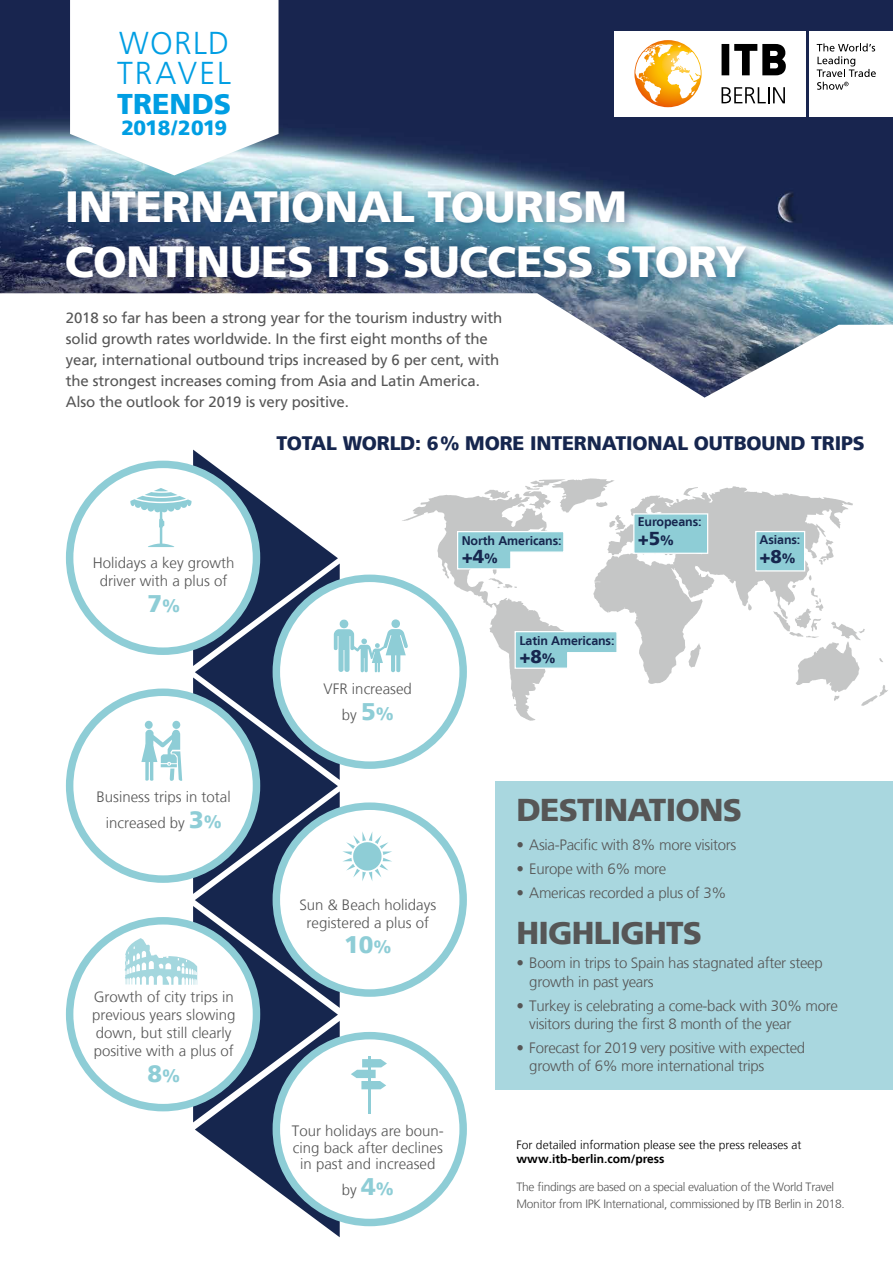
<style>
.page{position:relative;width:893px;height:1263px;background:#fff}
.page>*{position:absolute;margin:0;border:0;box-sizing:border-box;transform-origin:0 0}
.t1{font:900 43.5px/55.5px "Frutiger LT";letter-spacing:-.015em;color:#fff}
.t2{font:900 31.5px "Frutiger LT";letter-spacing:-.025em;color:#565656}
.t3{font:300 31.5px/30px "Frutiger LT";letter-spacing:.04em;color:#009ee3}
.t4{font:900 28.5px "Frutiger LT";color:#009ee3}
.t5{font:900 24px "Frutiger LT";color:#8ecdd6}
.t6{font:900 20.7px "Frutiger LT";letter-spacing:-.04em;color:#009ee3}
.t7{font:900 19.5px "Frutiger LT";letter-spacing:-.005em;color:#16264e}
.t8{font:900 18.75px "Frutiger LT";color:#16264e}
.t9{font:300 15px/18px "Frutiger LT";letter-spacing:-.02em;color:#565656}
.t10{font:300 15px/18px "Frutiger LT";color:#565656;text-align:center}
.t11{font:15px/21px "Frutiger LT";letter-spacing:-.01em;color:#565656}
.t12{font:700 12.45px "Frutiger LT";letter-spacing:-.01em;color:#16264e}
.t13{font:300 12px/16.5px "Frutiger LT";letter-spacing:-.025em;color:#565656}
.t14{font:300 12px "Frutiger LT";color:#000}
.t15{font:700 12px "Frutiger LT";color:#000}
.s1{font-size:18px}
.s2{font-weight:900;font-size:24px;color:#8ecdd6}
.s3{font-weight:900;font-size:18px;color:#8ecdd6}
.s4{font-size:13.65px}
</style>
<div class="page">
<svg style="left:408px;top:478px;width:480px;height:243px"></svg>
<div style="left:496px;top:781px;width:397px;height:309px;background:#a9d7df"></div>
<img style="left:0;top:0;width:893px;height:398px">
<div style="left:276px;top:578px;width:187px;height:187px;background:#fff;border-radius:50%"></div>
<svg style="left:70px;top:0;width:209px;height:175px"></svg>
<div style="left:61px;top:184px;width:696px;height:106px;background:#16264e;opacity:.5"></div>
<div style="left:809px;top:31px;width:84px;height:86px;background:#fff"></div>
<div style="left:614px;top:31px;width:192px;height:86px;background:#fff"></div>
<svg style="left:722px;top:44px;width:64px;height:31px"></svg>
<svg style="left:721px;top:87px;width:64px;height:16px"></svg>
<svg style="left:817px;top:43px;width:59px;height:47px"></svg>
<svg style="left:634px;top:40px;width:68px;height:67px"></svg>
<svg style="left:635px;top:44px;width:66px;height:59px"></svg>
<div style="left:633px;top:513px;width:75px;height:41px;background:#8ecdd6;border:1px solid #fff"></div>
<svg style="left:514px;top:630px;width:104px;height:39px"></svg>
<svg style="left:456px;top:530px;width:109px;height:40px"></svg>
<div style="left:755px;top:531px;width:50px;height:40px;background:#8ecdd6;border:1px solid #fff"></div>
<svg style="left:125px;top:450px;width:283px;height:787px"></svg>
<h2 class="t3" style="left:117px;top:29px;width:115px">WORLD<br>TRAVEL</h2>
<h3 class="t4" style="left:117px;top:87px;width:116px">TRENDS</h3>
<h3 class="t6" style="left:122px;top:116px;width:107px">2018/2019</h3>
<h1 class="t1" style="left:65px;top:179px;width:684px">INTERNATIONAL TOURISM<br>CONTINUES ITS SUCCESS STORY</h1>
<p class="t11" style="left:66px;top:307px;width:438px">2018 so far has been a strong year for the tourism industry with solid growth rates worldwide. In the first eight months of the year, international outbound trips increased by 6 per cent, with the strongest increases coming from Asia and Latin America.<br>Also the outlook for 2019 is very positive.</p>
<p class="t10" style="left:93px;top:554px;width:143px">Holidays a key growth driver with a plus of</p>
<h3 class="t5" style="left:147px;top:589px;width:34px">7<span class="s1">%</span></h3>
<p class="t10" style="left:97px;top:784px;width:136px;line-height:25.5px">Business trips in total increased by <span class="s2">3</span><span class="s3">%</span></p>
<p class="t10" style="left:92px;top:988px;width:145px;text-align:left">Growth of city trips in previous years slowing down, but still clearly positive with a plus of</p>
<h3 class="t5" style="left:147px;top:1059px;width:34px">8<span class="s1">%</span></h3>
<h3 class="t7" style="left:276px;top:431px;width:590px">TOTAL WORLD: 6% MORE INTERNATIONAL OUTBOUND TRIPS</h3>
<p class="t10" style="left:324px;top:677px;width:90px;line-height:25.5px">VFR increased by <span class="s2">5</span><span class="s3">%</span></p>
<p class="t12" style="left:462px;top:533px;width:101px">North Americans:</p>
<p class="t8" style="left:462px;top:545px;width:37px">+4<span class="s4">%</span></p>
<p class="t12" style="left:638px;top:515px;width:65px">Europeans:</p>
<p class="t8" style="left:638px;top:527px;width:37px">+5<span class="s4">%</span></p>
<p class="t12" style="left:519px;top:633px;width:97px">Latin Americans:</p>
<p class="t8" style="left:519px;top:646px;width:37px">+8<span class="s4">%</span></p>
<p class="t12" style="left:760px;top:532px;width:42px">Asians:</p>
<p class="t8" style="left:760px;top:545px;width:37px">+8<span class="s4">%</span></p>
<p class="t10" style="left:299px;top:896px;width:138px">Sun &amp; Beach holidays registered a plus of</p>
<h3 class="t5" style="left:344px;top:930px;width:49px">10<span class="s1">%</span></h3>
<p class="t10" style="left:292px;top:1123px;width:153px;line-height:16.5px">Tour holidays are boun&shy;cing back after declines in past and increased</p>
<p class="t9" style="left:342px;top:1180px;width:53px">by <span class="s2">4</span><span class="s3">%</span></p>
<h2 class="t2" style="left:517px;top:791px;width:227px">DESTINATIONS</h2>
<p class="t9" style="left:517px;top:836px;width:221px">• Asia-Pacific with 8% more visitors</p>
<p class="t9" style="left:517px;top:860px;width:151px">• Europe with 6% more</p>
<p class="t9" style="left:517px;top:884px;width:211px">• Americas recorded a plus of 3%</p>
<h2 class="t2" style="left:517px;top:914px;width:187px">HIGHLIGHTS</h2>
<p class="t9" style="left:529px;top:954px;width:295px;text-indent:-13px">• Boom in trips to Spain has stagnated after steep growth in past years</p>
<p class="t9" style="left:529px;top:996px;width:310px;text-indent:-13px">• Turkey is celebrating a come-back with 30% more visitors during the first 8 month of the year</p>
<p class="t9" style="left:529px;top:1038px;width:277px;text-indent:-13px">• Forecast for 2019 very positive with expected growth of 6% more international trips</p>
<p class="t14" style="left:517px;top:1138px;width:286px">For detailed information please see the press releases at</p>
<p class="t15" style="left:517px;top:1152px;width:149px">www.itb-berlin.com/press</p>
<p class="t13" style="left:517px;top:1179px;width:330px">The findings are based on a special evaluation of the World Travel<br>Monitor from IPK International, commissioned by ITB Berlin in 2018.</p>
</div>
